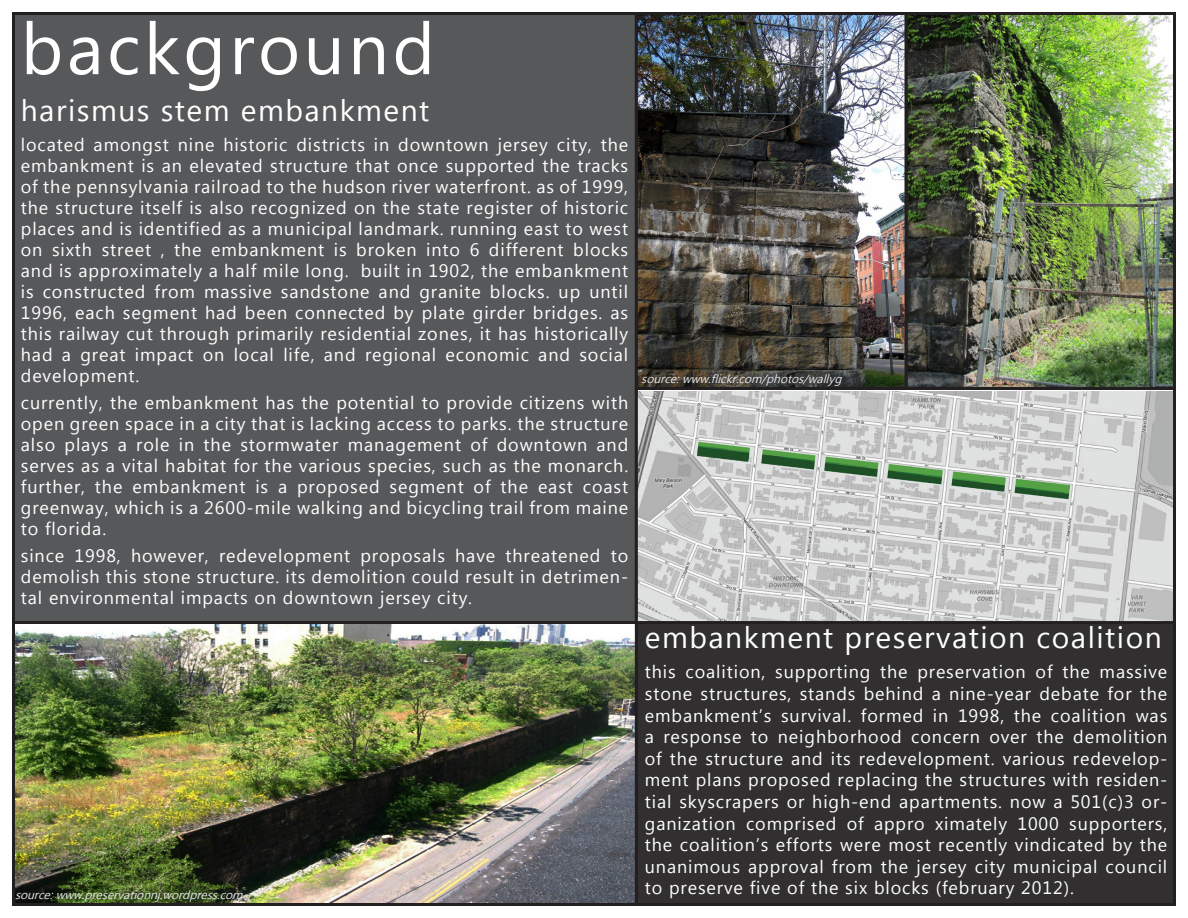
<style>
.page{position:relative;width:1188px;height:918px;background:#fff}
.page>*{position:absolute;margin:0;border:0;box-sizing:border-box;transform-origin:0 0}
.t1{font:72px "Lao UI";letter-spacing:.05em;color:#fff}
.t2{font:30px "Lao UI";letter-spacing:.05em;color:#fff}
.t3{font:18px/21px "Lao UI";letter-spacing:.05em;color:#fff;text-align:justify}
.t4{font:italic 12px "Lao UI";color:#e6e7e9}
</style>
<div class="page">
<div style="left:596px;top:596px;width:578px;height:308px;background:#312f30"></div>
<div style="left:14px;top:14px;width:622px;height:890px;background:#57585a"></div>
<img style="left:639px;top:16px;width:533px;height:370px">
<div style="left:904px;top:12px;width:272px;height:378px;border:3px solid #231f20"></div>
<img style="left:16px;top:625px;width:618px;height:277px">
<div style="left:12px;top:621px;width:626px;height:285px;border:3px solid #231f20"></div>
<div style="left:635px;top:12px;width:273px;height:378px;border:3px solid #231f20"></div>
<img style="left:639px;top:392px;width:533px;height:228px">
<div style="left:635px;top:387px;width:541px;height:237px;border:3px solid #231f20"></div>
<p class="t1" style="left:21px;top:0;width:416px">background</p>
<p class="t2" style="left:21px;top:90px;width:410px">harismus stem embankment</p>
<p class="t3" style="left:21px;top:133px;width:609px">located amongst nine historic districts in downtown jersey city, the embankment is an elevated structure that once supported the tracks of the pennsylvania railroad to the hudson river waterfront. as of 1999, the structure itself is also recognized on the state register of historic places and is identified as a municipal landmark. running east to west on sixth street , the embankment is broken into 6 different blocks and is approximately a half mile long. built in 1902, the embankment is constructed from massive sandstone and granite blocks. up until 1996, each segment had been connected by plate girder bridges. as this railway cut through primarily residential zones, it has historically had a great impact on local life, and regional economic and social development.</p>
<p class="t3" style="left:21px;top:391px;width:609px">currently, the embankment has the potential to provide citizens with open green space in a city that is lacking access to parks. the structure also plays a role in the stormwater management of downtown and serves as a vital habitat for the various species, such as the monarch. further, the embankment is a proposed segment of the east coast greenway, which is a 2600-mile walking and bicycling trail from maine to florida.</p>
<p class="t3" style="left:21px;top:544px;width:609px">since 1998, however, redevelopment proposals have threatened to demolish this stone structure. its demolition could result in detrimen&shy;tal environmental impacts on downtown jersey city.</p>
<p class="t4" style="left:15px;top:887px;width:233px">source:www.preservationnj.wordpress.com</p>
<p class="t4" style="left:641px;top:371px;width:206px">source:www.flickr.com/photos/wallyg</p>
<p class="t2" style="left:645px;top:618px;width:518px">embankment preservation coalition</p>
<p class="t3" style="left:645px;top:661px;width:524px;line-height:21.6px">this coalition, supporting the preservation of the massive stone structures, stands behind a nine-year debate for the embankment’s survival. formed in 1998, the coalition was a response to neighborhood concern over the demolition of the structure and its redevelopment. various redevelop&shy;ment plans proposed replacing the structures with residen&shy;tial skyscrapers or high-end apartments. now a 501(c)3 or&shy;ganization comprised of appro ximately 1000 supporters, the coalition’s efforts were most recently vindicated by the unanimous approval from the jersey city municipal council to preserve five of the six blocks (february 2012).</p>
</div>
